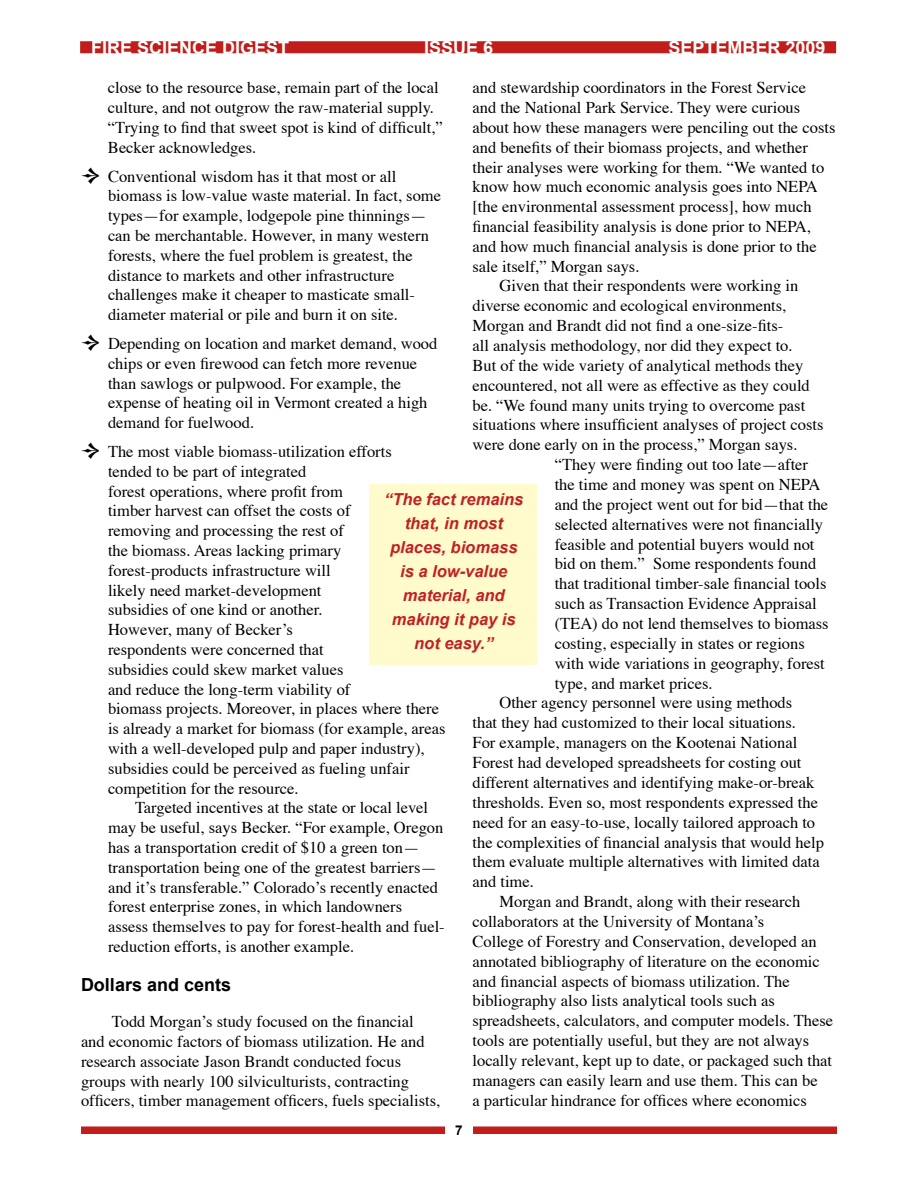
<style>
.page{position:relative;width:918px;height:1188px;background:#fff}
.page>*{position:absolute;margin:0;border:0;box-sizing:border-box;transform-origin:0 0}
.t1{font:700 18px "Arial";color:#fff}
.t2{font:700 18px "Arial";color:#000}
.t3{font:16.5px/19.8px "Times";color:#000}
.t4{font:italic 700 16.5px/24px "Arial";color:#c12126;text-align:center}
.t5{font:700 13.5px "Arial";color:#000}
</style>
<div class="page">
<div style="left:81px;top:1126px;width:756px;height:8px;background:#c11d1b"></div>
<div style="left:446px;top:1116px;width:27px;height:32px;background:#fff"></div>
<div style="left:80px;top:41px;width:756px;height:12px;background:#c11d1b"></div>
<div style="left:369px;top:485px;width:168px;height:180px;background:#fffbcc"></div>
<p class="t1" style="left:91px;top:35px;width:200px">FIRE SCIENCE DIGEST</p>
<p class="t1" style="left:424px;top:35px;width:71px">ISSUE 6</p>
<p class="t1" style="left:668px;top:35px;width:159px">SEPTEMBER 2009</p>
<p class="t3" style="left:472px;top:77px;width:335px">and stewardship coordinators in the Forest Service</p>
<p class="t3" style="left:472px;top:96px;width:329px">and the National Park Service. They were curious</p>
<p class="t3" style="left:472px;top:116px;width:364px">about how these managers were penciling out the costs</p>
<p class="t3" style="left:472px;top:136px;width:337px">and benefits of their biomass projects, and whether</p>
<p class="t3" style="left:472px;top:156px;width:353px">their analyses were working for them. “We wanted to</p>
<p class="t3" style="left:472px;top:176px;width:347px">know how much economic analysis goes into NEPA</p>
<p class="t3" style="left:472px;top:195px;width:341px">[the environmental assessment process], how much</p>
<p class="t3" style="left:472px;top:215px;width:340px">financial feasibility analysis is done prior to NEPA,</p>
<p class="t3" style="left:472px;top:235px;width:346px">and how much financial analysis is done prior to the</p>
<p class="t3" style="left:472px;top:255px;width:168px">sale itself,” Morgan says.</p>
<p class="t3" style="left:499px;top:275px;width:300px">Given that their respondents were working in</p>
<p class="t3" style="left:472px;top:294px;width:315px">diverse economic and ecological environments,</p>
<p class="t3" style="left:472px;top:314px;width:312px">Morgan and Brandt did not find a one-size-fits-</p>
<p class="t3" style="left:472px;top:334px;width:322px">all analysis methodology, nor did they expect to.</p>
<p class="t3" style="left:472px;top:354px;width:332px">But of the wide variety of analytical methods they</p>
<p class="t3" style="left:472px;top:374px;width:339px">encountered, not all were as effective as they could</p>
<p class="t3" style="left:472px;top:394px;width:334px">be. “We found many units trying to overcome past</p>
<p class="t3" style="left:472px;top:414px;width:353px">situations where insufficient analyses of project costs</p>
<p class="t3" style="left:472px;top:433px;width:327px">were done early on in the process,” Morgan says.</p>
<p class="t3" style="left:555px;top:453px;width:255px">“They were finding out too late—after</p>
<p class="t3" style="left:555px;top:473px;width:267px">the time and money was spent on NEPA</p>
<p class="t3" style="left:555px;top:493px;width:275px">and the project went out for bid—that the</p>
<p class="t3" style="left:555px;top:513px;width:270px">selected alternatives were not financially</p>
<p class="t3" style="left:555px;top:533px;width:261px">feasible and potential buyers would not</p>
<p class="t3" style="left:555px;top:553px;width:263px">bid on them.” Some respondents found</p>
<p class="t3" style="left:555px;top:572px;width:273px">that traditional timber-sale financial tools</p>
<p class="t3" style="left:555px;top:592px;width:264px">such as Transaction Evidence Appraisal</p>
<p class="t3" style="left:555px;top:612px;width:276px">(TEA) do not lend themselves to biomass</p>
<p class="t3" style="left:555px;top:632px;width:252px">costing, especially in states or regions</p>
<p class="t3" style="left:555px;top:652px;width:272px">with wide variations in geography, forest</p>
<p class="t3" style="left:555px;top:672px;width:160px">type, and market prices.</p>
<p class="t3" style="left:499px;top:692px;width:294px">Other agency personnel were using methods</p>
<p class="t3" style="left:472px;top:712px;width:325px">that they had customized to their local situations.</p>
<p class="t3" style="left:472px;top:731px;width:326px">For example, managers on the Kootenai National</p>
<p class="t3" style="left:472px;top:751px;width:331px">Forest had developed spreadsheets for costing out</p>
<p class="t3" style="left:472px;top:771px;width:344px">different alternatives and identifying make-or-break</p>
<p class="t3" style="left:472px;top:791px;width:347px">thresholds. Even so, most respondents expressed the</p>
<p class="t3" style="left:472px;top:811px;width:344px">need for an easy-to-use, locally tailored approach to</p>
<p class="t3" style="left:472px;top:831px;width:353px">the complexities of financial analysis that would help</p>
<p class="t3" style="left:472px;top:851px;width:349px">them evaluate multiple alternatives with limited data</p>
<p class="t3" style="left:472px;top:870px;width:63px">and time.</p>
<p class="t3" style="left:499px;top:890px;width:302px">Morgan and Brandt, along with their research</p>
<p class="t3" style="left:472px;top:910px;width:293px">collaborators at the University of Montana’s</p>
<p class="t3" style="left:472px;top:930px;width:346px">College of Forestry and Conservation, developed an</p>
<p class="t3" style="left:472px;top:950px;width:349px">annotated bibliography of literature on the economic</p>
<p class="t3" style="left:472px;top:970px;width:319px">and financial aspects of biomass utilization. The</p>
<p class="t3" style="left:472px;top:990px;width:304px">bibliography also lists analytical tools such as</p>
<p class="t3" style="left:472px;top:1010px;width:362px">spreadsheets, calculators, and computer models. These</p>
<p class="t3" style="left:472px;top:1029px;width:338px">tools are potentially useful, but they are not always</p>
<p class="t3" style="left:472px;top:1049px;width:361px">locally relevant, kept up to date, or packaged such that</p>
<p class="t3" style="left:472px;top:1069px;width:347px">managers can easily learn and use them. This can be</p>
<p class="t3" style="left:472px;top:1089px;width:336px">a particular hindrance for offices where economics</p>
<p class="t3" style="left:108px;top:76px;width:336px">close to the resource base, remain part of the local culture, and not outgrow the raw-material supply. “Trying to find that sweet spot is kind of difficult,” Becker acknowledges.</p>
<p class="t3" style="left:108px;top:165px;width:335px;text-indent:-27px">• Conventional wisdom has it that most or all biomass is low-value waste material. In fact, some types—for example, lodgepole pine thinnings— can be merchantable. However, in many western forests, where the fuel problem is greatest, the distance to markets and other infrastructure challenges make it cheaper to masticate small&shy;diameter material or pile and burn it on site.</p>
<p class="t3" style="left:108px;top:332px;width:331px;text-indent:-27px">• Depending on location and market demand, wood chips or even firewood can fetch more revenue than sawlogs or pulpwood. For example, the expense of heating oil in Vermont created a high demand for fuelwood.</p>
<p class="t3" style="left:108px;top:440px;width:339px;text-indent:-27px">• The most viable biomass-utilization efforts<br>tended to be part of integrated<br>forest operations, where profit from<br>timber harvest can offset the costs of<br>removing and processing the rest of<br>the biomass. Areas lacking primary<br>forest-products infrastructure will<br>likely need market-development<br>subsidies of one kind or another.<br>However, many of Becker’s<br>respondents were concerned that<br>subsidies could skew market values<br>and reduce the long-term viability of<br>biomass projects. Moreover, in places where there is already a market for biomass (for example, areas with a well-developed pulp and paper industry), subsidies could be perceived as fueling unfair competition for the resource.</p>
<p class="t3" style="left:108px;top:797px;width:338px;text-indent:27px">Targeted incentives at the state or local level may be useful, says Becker. “For example, Oregon has a transportation credit of $10 a green ton— transportation being one of the greatest barriers— and it’s transferable.” Colorado’s recently enacted forest enterprise zones, in which landowners assess themselves to pay for forest-health and fuel&shy;reduction efforts, is another example.</p>
<p class="t2" style="left:81px;top:973px;width:152px">DOLLARS AND CENTS</p>
<p class="t3" style="left:81px;top:1010px;width:361px;text-indent:31px">Todd Morgan’s study focused on the financial and economic factors of biomass utilization. He and research associate Jason Brandt conducted focus groups with nearly 100 silviculturists, contracting officers, timber management officers, fuels specialists,</p>
<p class="t4" style="left:384px;top:488px;width:141px">“The fact remains that, in most places, biomass is a low-value material, and making it pay is not easy.”</p>
<p class="t5" style="left:455px;top:1122px;width:9px">7</p>
</div>
